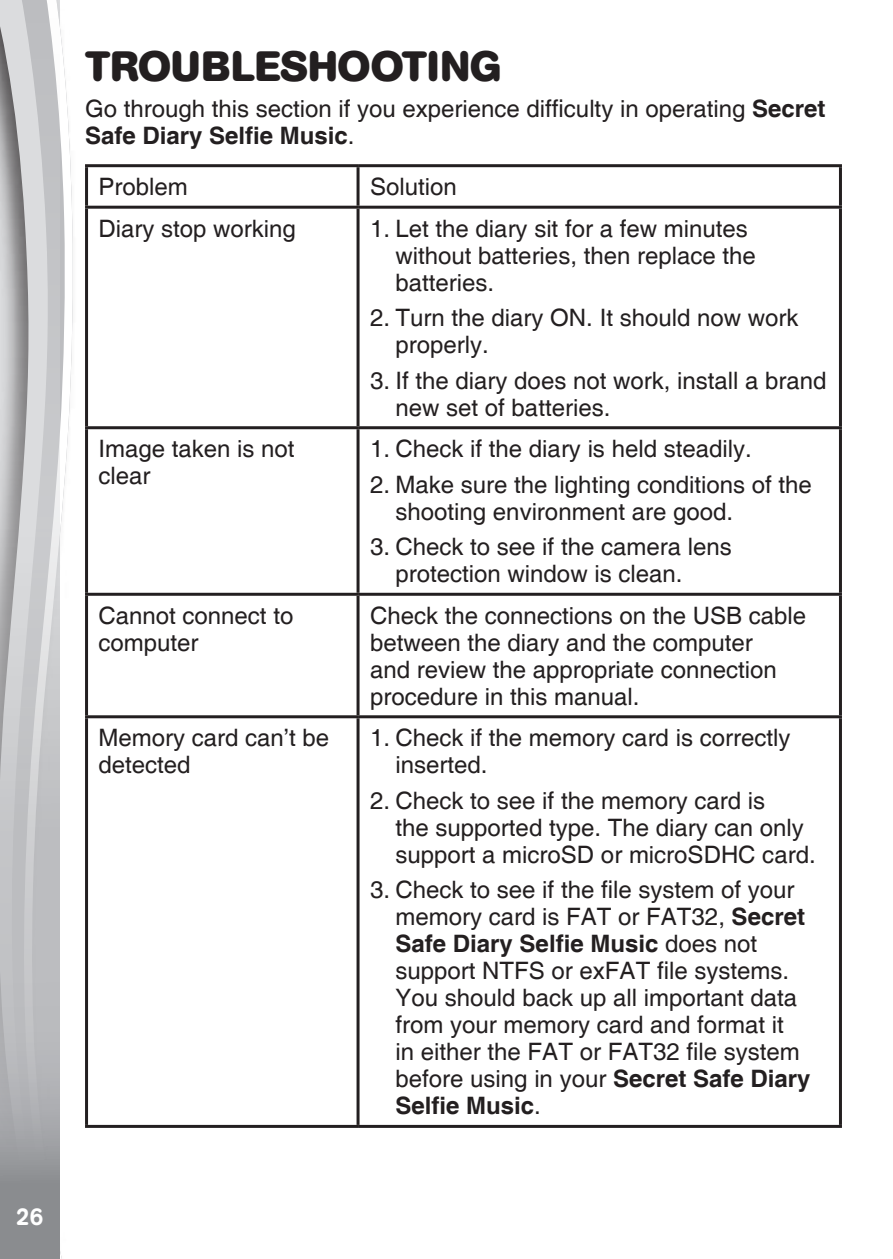
<style>
.page{position:relative;width:893px;height:1259px;background:#fff}
.page>*{position:absolute;margin:0;border:0;box-sizing:border-box;transform-origin:0 0}
.t1{font:700 42px "AG Book Rounded";color:#231f20}
.t2{font:24px/27px "Helvetica";color:#231f20}
.t3{font:500 24px "AG Book Rounded";color:#fff}
.s1{font-weight:700}
</style>
<div class="page">
<svg style="left:60px;top:28px;width:13px;height:1231px"></svg>
<svg style="left:0;top:0;width:60px;height:1259px;background:#bcbcbf"></svg>
<hr style="left:85px;top:164px;width:273px;height:3px;background:#231f20">
<hr style="left:85px;top:167px;width:3px;height:39px;background:#231f20">
<hr style="left:358px;top:164px;width:484px;height:3px;background:#231f20">
<hr style="left:357px;top:167px;width:3px;height:39px;background:#231f20">
<hr style="left:839px;top:167px;width:3px;height:39px;background:#231f20">
<hr style="left:85px;top:206px;width:273px;height:3px;background:#231f20">
<hr style="left:85px;top:209px;width:3px;height:217px;background:#231f20">
<hr style="left:358px;top:206px;width:484px;height:3px;background:#231f20">
<hr style="left:357px;top:209px;width:3px;height:217px;background:#231f20">
<hr style="left:839px;top:209px;width:3px;height:217px;background:#231f20">
<hr style="left:85px;top:426px;width:273px;height:3px;background:#231f20">
<hr style="left:85px;top:429px;width:3px;height:164px;background:#231f20">
<hr style="left:358px;top:426px;width:484px;height:3px;background:#231f20">
<hr style="left:357px;top:429px;width:3px;height:164px;background:#231f20">
<hr style="left:839px;top:429px;width:3px;height:164px;background:#231f20">
<hr style="left:85px;top:593px;width:273px;height:3px;background:#231f20">
<hr style="left:85px;top:596px;width:3px;height:119px;background:#231f20">
<hr style="left:358px;top:593px;width:484px;height:3px;background:#231f20">
<hr style="left:357px;top:596px;width:3px;height:119px;background:#231f20">
<hr style="left:839px;top:596px;width:3px;height:119px;background:#231f20">
<hr style="left:85px;top:715px;width:273px;height:3px;background:#231f20">
<hr style="left:85px;top:718px;width:3px;height:407px;background:#231f20">
<hr style="left:358px;top:715px;width:484px;height:3px;background:#231f20">
<hr style="left:357px;top:718px;width:3px;height:407px;background:#231f20">
<hr style="left:839px;top:718px;width:3px;height:407px;background:#231f20">
<hr style="left:85px;top:1125px;width:273px;height:3px;background:#231f20">
<hr style="left:358px;top:1125px;width:484px;height:3px;background:#231f20">
<p class="t3" style="left:16px;top:1202px;width:28px">26</p>
<h1 class="t1" style="left:85px;top:42px;width:418px">TROUBLESHOOTING</h1>
<p class="t2" style="left:85px;top:96px;width:742px">Go through this section if you experience difficulty in operating <span class="s1">Secret<br>Safe Diary Selfie Music</span>.</p>
<p class="t2" style="left:99px;top:174px;width:91px">Problem</p>
<p class="t2" style="left:370px;top:174px;width:88px">Solution</p>
<p class="t2" style="left:99px;top:216px;width:199px">Diary stop working</p>
<p class="t2" style="left:396px;top:216px;width:362px;text-indent:-26px">1. Let the diary sit for a few minutes without batteries, then replace the batteries.</p>
<p class="t2" style="left:396px;top:305px;width:404px;text-indent:-26px">2. Turn the diary ON. It should now work properly.</p>
<p class="t2" style="left:396px;top:368px;width:432px;text-indent:-26px">3. If the diary does not work, install a brand new set of batteries.</p>
<p class="t2" style="left:99px;top:436px;width:198px">Image taken is not clear</p>
<p class="t2" style="left:370px;top:436px;width:383px">1. Check if the diary is held steadily.</p>
<p class="t2" style="left:396px;top:472px;width:418px;text-indent:-26px">2. Make sure the lighting conditions of the shooting environment are good.</p>
<p class="t2" style="left:396px;top:534px;width:338px;text-indent:-26px">3. Check to see if the camera lens protection window is clean.</p>
<p class="t2" style="left:99px;top:602px;width:196px">Cannot connect to computer</p>
<p class="t2" style="left:370px;top:602px;width:438px">Check the connections on the USB cable between the diary and the computer<br>and review the appropriate connection procedure in this manual.</p>
<p class="t2" style="left:99px;top:725px;width:232px">Memory card can’t be detected</p>
<p class="t2" style="left:396px;top:725px;width:396px;text-indent:-26px">1. Check if the memory card is correctly inserted.</p>
<p class="t2" style="left:396px;top:787px;width:422px;text-indent:-26px">2. Check to see if the memory card is<br>the supported type. The diary can only support a microSD or microSDHC card.</p>
<p class="t2" style="left:396px;top:877px;width:416px;text-indent:-26px">3. Check to see if the file system of your memory card is FAT or FAT32, <span class="s1">Secret Safe Diary Selfie Music</span> does not support NTFS or exFAT file systems.<br>You should back up all important data from your memory card and format it<br>in either the FAT or FAT32 file system before using in your <span class="s1">Secret Safe Diary Selfie Music</span>.</p>
</div>
